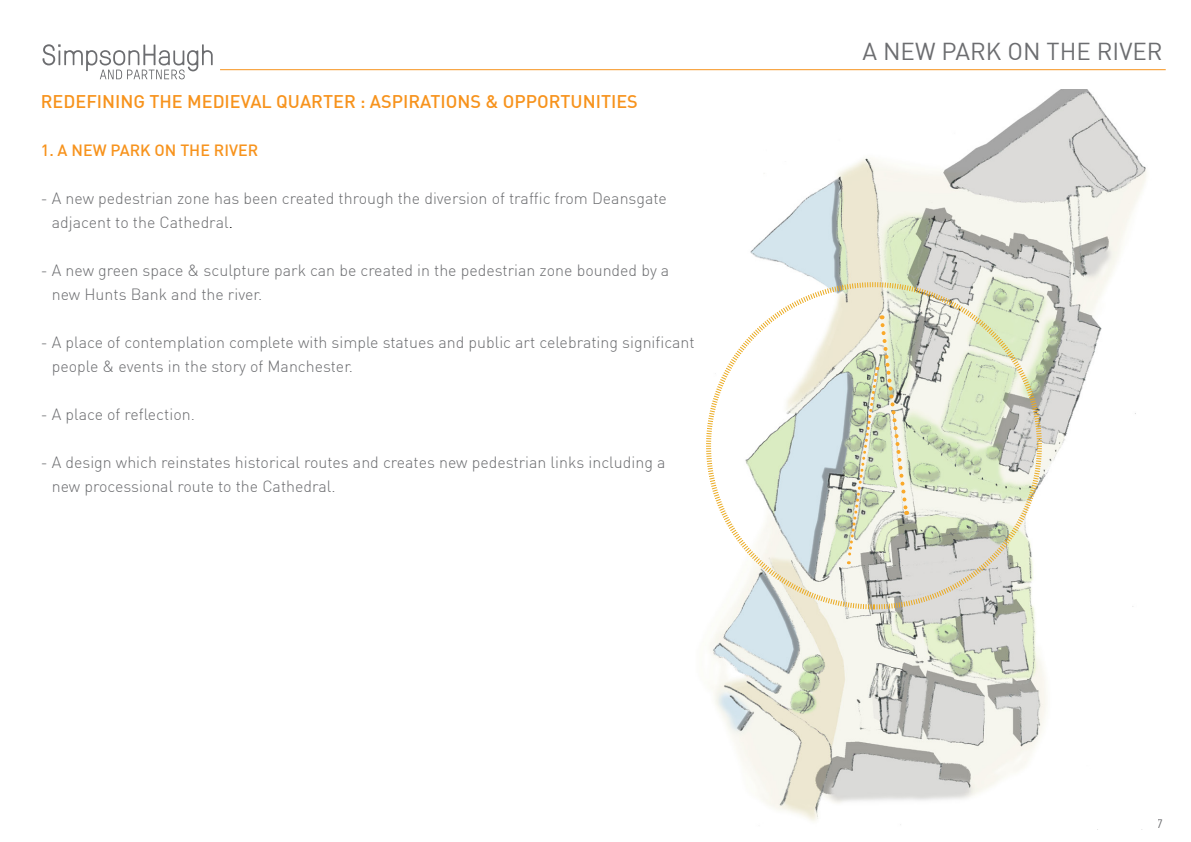
<style>
.page{position:relative;width:1191px;height:842px;background:#fff}
.page>*{position:absolute;margin:0;border:0;box-sizing:border-box;transform-origin:0 0}
.t1{font:24px "DIN";color:#6c6d70}
.t2{font:500 18px "DIN";color:#f7931d}
.t3{font:300 16px/24px "DIN";color:#6c6d70}
.t4{font:500 16px "DIN";color:#f7931d}
.t5{font:12px "DIN";color:#6c6d70}
.s1{color:#040503}
</style>
<div class="page">
<hr style="left:220px;top:69px;width:945px;height:1px;background:#f7931d">
<svg style="left:43px;top:44px;width:170px;height:35px"></svg>
<img style="left:709px;top:89px;width:438px;height:736px">
<svg style="left:706px;top:281px;width:336px;height:329px"></svg>
<p class="t2" style="left:41px;top:90px;width:598px">REDEFINING THE MEDIEVAL QUARTER : ASPIRATIONS &amp; OPPORTUNITIES</p>
<p class="t4" style="left:41px;top:140px;width:219px">1. A NEW PARK ON THE RIVER</p>
<p class="t3" style="left:52px;top:186px;width:616px;text-indent:-11px">- A new pedestrian zone has been created through the diversion of traffic from Deansgate adjacent to the Cathedral<span class="s1">.</span></p>
<p class="t3" style="left:52px;top:258px;width:619px;text-indent:-11px">- A new green space &amp; sculpture park can be created in the pedestrian zone bounded by a new Hunts Bank and the river.</p>
<p class="t3" style="left:52px;top:330px;width:644px;text-indent:-11px">- A place of contemplation complete with simple statues and public art celebrating significant people &amp; events in the story of Manchester.</p>
<p class="t3" style="left:41px;top:402px;width:156px">- A place of reflection.</p>
<p class="t3" style="left:52px;top:450px;width:615px;text-indent:-11px">- A design which reinstates historical routes and creates new pedestrian links including a new processional route to the Cathedral.</p>
<p class="t1" style="left:862px;top:36px;width:302px">A NEW PARK ON THE RIVER</p>
<p class="t5" style="left:1156px;top:816px;width:8px">7</p>
</div>
